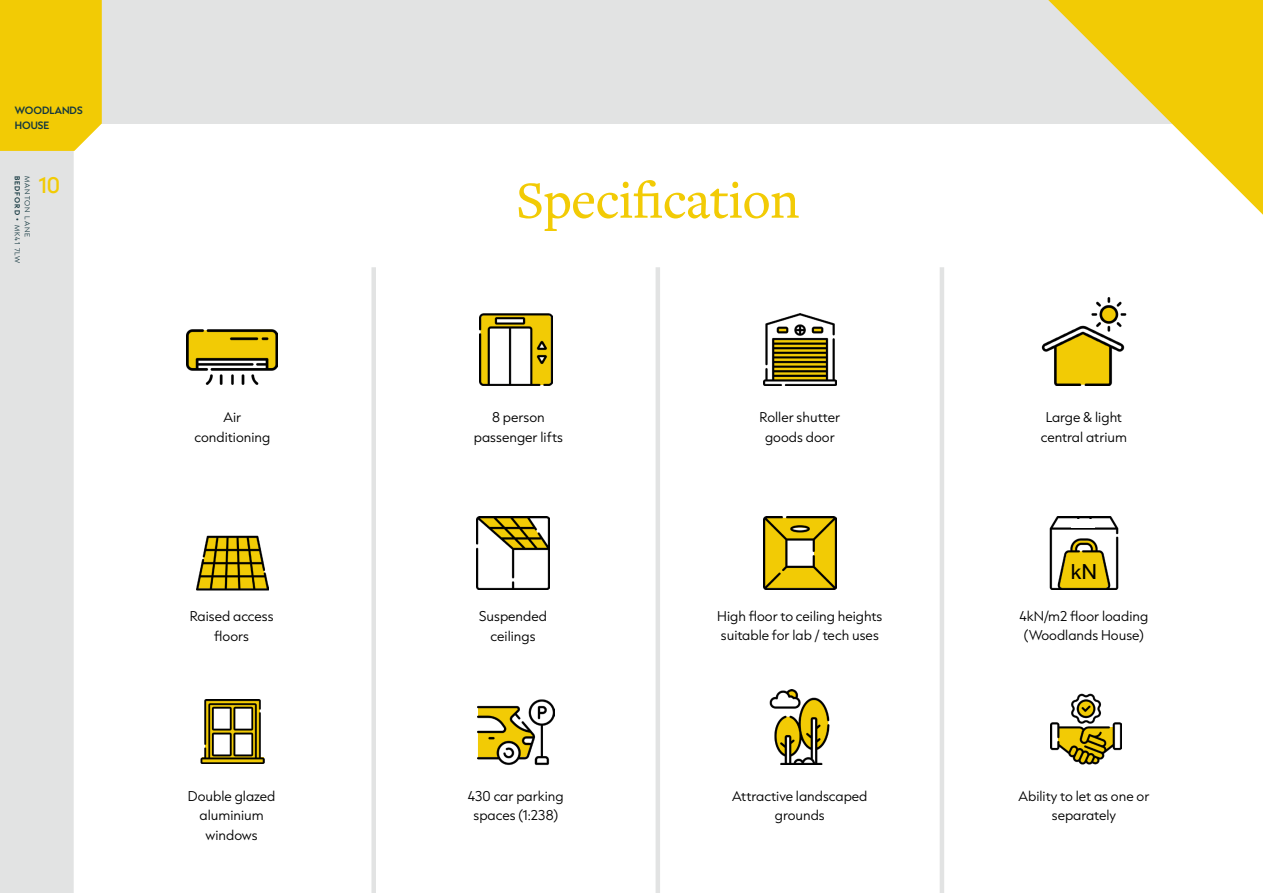
<style>
.page{position:relative;width:1263px;height:893px;background:#fff}
.page>*{position:absolute;margin:0;border:0;box-sizing:border-box;transform-origin:0 0}
.t1{font:500 54px "Freight Text Pro";letter-spacing:-.01em;color:#f2cb05}
.t2{font:22.2px "Effra";color:#000}
.t3{font:500 19.05px "Capitana";color:#f2cb05}
.t4{font:300 12px/19.5px "Capitana";color:#000;text-align:center}
.t5{font:600 9px/14.5px "Capitana";color:#153840}
.t6{font:300 6.3px "Capitana";letter-spacing:.16em;color:#153840}
.t7{font:600 6.3px "Capitana";letter-spacing:.16em;color:#153840}
</style>
<div class="page">
<div style="left:43px;top:0;width:1220px;height:123px;background:#e2e3e3"></div>
<div style="left:0;top:151px;width:74px;height:742px;background:#e2e3e3"></div>
<div style="left:0;top:0;width:102px;height:151px;background:#f2cb05"></div>
<img style="left:186px;top:329px;width:91px;height:56px">
<img style="left:480px;top:314px;width:72px;height:72px">
<img style="left:764px;top:314px;width:72px;height:72px">
<img style="left:1041px;top:298px;width:86px;height:88px">
<div style="left:1064px;top:346px;width:39px;height:34px;background:#f2cb05"></div>
<img style="left:196px;top:535px;width:73px;height:56px">
<img style="left:477px;top:517px;width:72px;height:72px">
<img style="left:764px;top:517px;width:72px;height:72px">
<img style="left:1049px;top:517px;width:70px;height:72px">
<div style="left:1073px;top:561px;width:24px;height:18px;background:#f2cb05"></div>
<div style="left:1071px;top:519px;width:24px;height:9px;background:#fff"></div>
<img style="left:477px;top:699px;width:77px;height:67px">
<hr style="left:656px;top:267px;width:4px;height:626px;background:#e2e3e3">
<hr style="left:940px;top:267px;width:4px;height:626px;background:#e2e3e3">
<img style="left:200px;top:700px;width:65px;height:64px">
<img style="left:769px;top:690px;width:61px;height:75px">
<img style="left:1050px;top:693px;width:71px;height:72px">
<div style="left:371px;top:267px;width:5px;height:626px;background:#e2e3e3"></div>
<svg style="left:1048px;top:0;width:215px;height:215px"></svg>
<p class="t5" style="left:15px;top:103px;width:69px">WOODLANDS<br>HOUSE</p>
<p class="t7" style="left:22px;top:176px;width:40px;rotate:90deg">BEDFORD</p>
<p class="t6" style="left:32px;top:176px;width:63px;rotate:90deg">MANTON LANE</p>
<p class="t6" style="left:22px;top:218px;width:46px;rotate:90deg">• MK41 7LW</p>
<h3 class="t3" style="left:39px;top:171px;width:23px">10</h3>
<p class="t4" style="left:195px;top:407px;width:77px">Air conditioning</p>
<p class="t4" style="left:190px;top:606px;width:85px">Raised access floors</p>
<p class="t4" style="left:188px;top:786px;width:89px">Double glazed aluminium windows</p>
<h1 class="t1" style="left:516px;top:165px;width:285px">Specification</h1>
<p class="t4" style="left:474px;top:407px;width:91px">8 person passenger lifts</p>
<p class="t4" style="left:760px;top:407px;width:82px">Roller shutter goods door</p>
<p class="t4" style="left:1041px;top:407px;width:88px">Large &amp; light central atrium</p>
<h2 class="t2" style="left:1071px;top:558px;width:28px">kN</h2>
<p class="t4" style="left:479px;top:606px;width:69px">Suspended ceilings</p>
<p class="t4" style="left:717px;top:606px;width:167px;text-align:left">High floor to ceiling heights suitable for lab / tech uses</p>
<p class="t4" style="left:1019px;top:606px;width:130px">4kN/m2 floor loading (Woodlands House)</p>
<p class="t4" style="left:468px;top:786px;width:97px">430 car parking spaces (1:238)</p>
<p class="t4" style="left:732px;top:786px;width:137px">Attractive landscaped grounds</p>
<p class="t4" style="left:1018px;top:786px;width:132px">Ability to let as one or separately</p>
</div>
